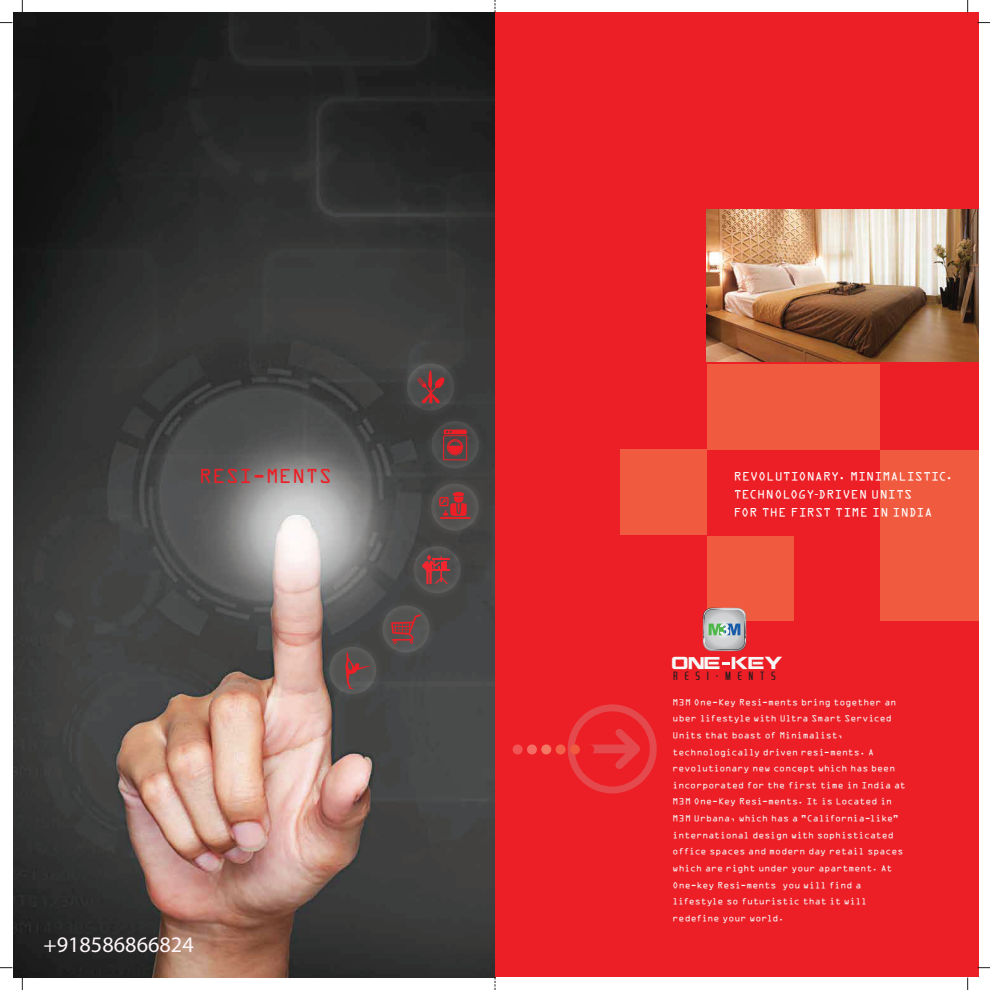
<style>
.page{position:relative;width:990px;height:990px;background:#fff}
.page>*{position:absolute;margin:0;border:0;box-sizing:border-box;transform-origin:0 0}
.t1{font:22.22px "Myriad Pro";color:#fef6f9}
.t2{font:21.53px "OCR Aby BT";color:#ed1f26}
.t3{font:17.5px "CGM Locust Resistance";letter-spacing:-.01em;color:#f6f8f8}
.t4{font:13.12px/18.1px "OCR Aby BT";color:#fff}
.t5{font:12.51px "Handel Got Com D Ligh";letter-spacing:.58em;color:#201d1e}
.t6{font:9.62px/16.6px "OCR Aby BT";letter-spacing:.005em;color:#f6f8f8}
.s1{font-family:"Myriad Pro"}
</style>
<div class="page">
<img style="left:13px;top:12px;width:482px;height:965px">
<div style="left:495px;top:12px;width:483px;height:965px;background:#ed1f26"></div>
<div style="left:707px;top:365px;width:87px;height:85px;background:#f05a3f"></div>
<div style="left:794px;top:365px;width:87px;height:85px;background:#f05a3f"></div>
<div style="left:880px;top:365px;width:98px;height:85px;background:#ed1f26"></div>
<div style="left:707px;top:535px;width:87px;height:85px;background:#f05a3f"></div>
<div style="left:880px;top:535px;width:98px;height:85px;background:#f05a3f"></div>
<div style="left:880px;top:450px;width:98px;height:85px;background:#f05a3f"></div>
<div style="left:621px;top:450px;width:86px;height:85px;background:#f05a3f"></div>
<img style="left:380px;top:514px;width:112px;height:111px">
<img style="left:375px;top:331px;width:111px;height:112px">
<svg style="left:417px;top:370px;width:27px;height:19px"></svg>
<img style="left:399px;top:500px;width:96px;height:63px">
<svg style="left:439px;top:500px;width:32px;height:19px"></svg>
<img style="left:350px;top:573px;width:112px;height:112px">
<svg style="left:408px;top:615px;width:13px;height:29px"></svg>
<img style="left:297px;top:615px;width:111px;height:111px">
<svg style="left:345px;top:652px;width:25px;height:37px"></svg>
<img style="left:399px;top:389px;width:96px;height:111px">
<img style="left:706px;top:210px;width:272px;height:152px">
<svg style="left:413px;top:546px;width:48px;height:47px;background:#70494a"></svg>
<svg style="left:443px;top:430px;width:24px;height:31px"></svg>
<svg style="left:567px;top:704px;width:90px;height:89px"></svg>
<svg style="left:512px;top:744px;width:10px;height:10px"></svg>
<div style="left:570px;top:744px;width:10px;height:10px;background:#f05a3f;border-radius:50%"></div>
<svg style="left:555px;top:744px;width:10px;height:10px"></svg>
<svg style="left:541px;top:744px;width:10px;height:10px"></svg>
<svg style="left:527px;top:744px;width:10px;height:10px"></svg>
<div style="left:584px;top:744px;width:10px;height:10px;background:#ed1f26;border-radius:50%"></div>
<svg style="left:722px;top:662px;width:7px;height:2px"></svg>
<svg style="left:703px;top:608px;width:43px;height:43px;background:#aeb4b2"></svg>
<svg style="left:967px;top:0;width:1px;height:12px"></svg>
<svg style="left:22px;top:0;width:1px;height:12px"></svg>
<svg style="left:967px;top:978px;width:1px;height:12px"></svg>
<svg style="left:22px;top:978px;width:1px;height:12px"></svg>
<svg style="left:0;top:22px;width:12px;height:1px"></svg>
<svg style="left:0;top:967px;width:12px;height:1px"></svg>
<svg style="left:977px;top:22px;width:13px;height:1px"></svg>
<svg style="left:977px;top:967px;width:13px;height:1px"></svg>
<h2 class="t2" style="left:199px;top:463px;width:135px">RESI-MENTS</h2>
<h3 class="t4" style="left:733px;top:467px;width:221px">REVOLUTIONARY. MINIMALISTIC.<br>TECHNOLOGY<span class="s1">-</span>DRIVEN UNITS<br>FOR THE FIRST TIME IN INDIA</h3>
<h1 class="t1" style="left:43px;top:931px;width:152px">+918586866824</h1>
<h3 class="t3" style="left:672px;top:656px;width:113px">ONE KEY</h3>
<h3 class="t5" style="left:673px;top:669px;width:104px">RESI-MENTS</h3>
<p class="t6" style="left:672px;top:693px;width:235px">M3M One-Key Resi-ments bring together an uber lifestyle with Ultra Smart Serviced Units that boast of Minimalist, technologically driven resi-ments. A revolutionary new concept which has been incorporated for the first time in India at M3M One-Key Resi-ments. It is Located in M3M Urbana, which has a "California-like" international design with sophisticated office spaces and modern day retail spaces which are right under your apartment. At One-key Resi-ments you will find a lifestyle so futuristic that it will redefine your world.</p>
</div>
